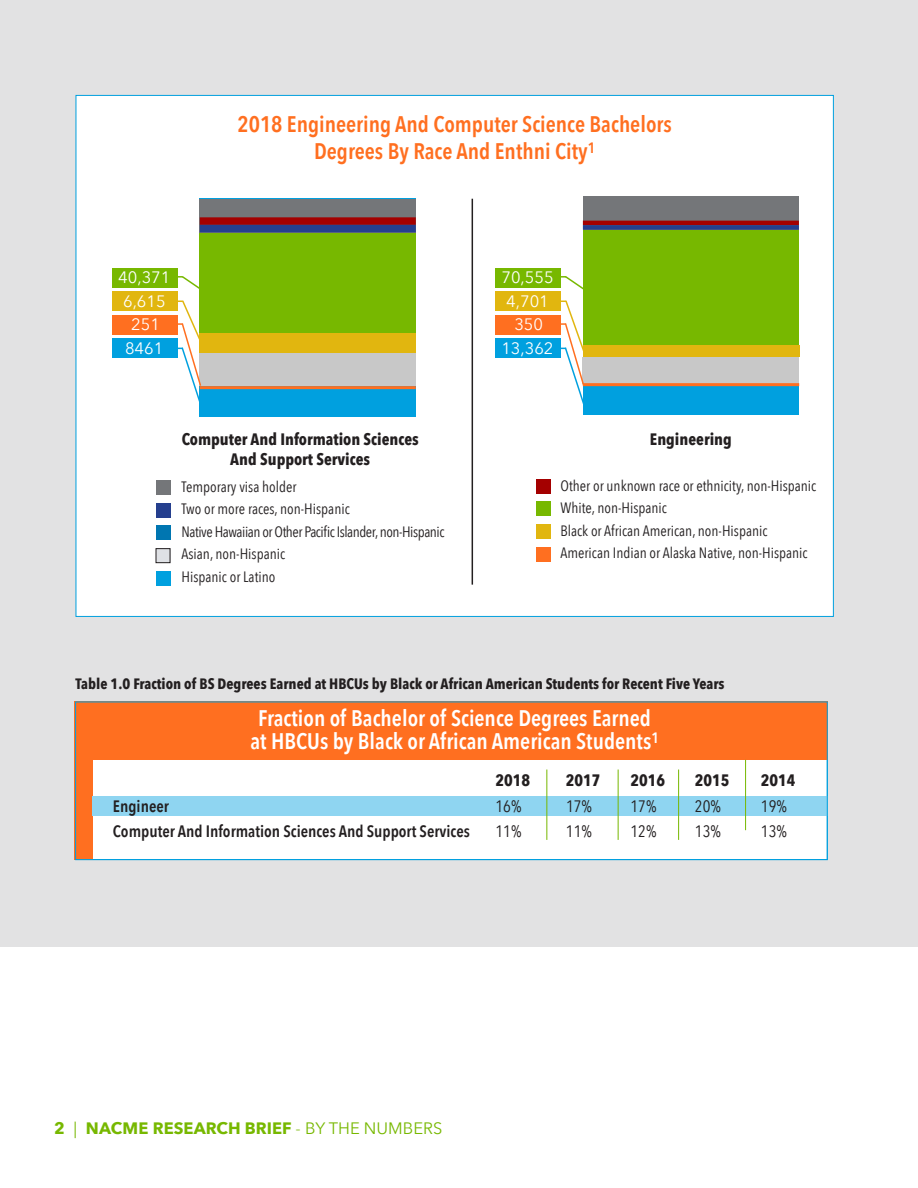
<style>
.page{position:relative;width:918px;height:1188px;background:#fff}
.page>*{position:absolute;margin:0;border:0;box-sizing:border-box;transform-origin:0 0}
.t1{font:600 22.5px "Avenir Next Condensed";color:#fff}
.t2{font:600 22.5px "Avenir Next Condensed";color:#ff6f20}
.t3{font:700 16.5px "Avenir Next Condensed";color:#231f20}
.t4{font:600 16.5px "Avenir Next Condensed";color:#231f20}
.t5{font:16.5px "Avenir Next";color:#fff}
.t6{font:700 16.5px "Avenir Next";color:#77b800}
.t7{font:16.5px "Avenir Next Condensed";color:#231f20}
.t8{font:15px "Avenir Next Condensed";color:#231f20}
.t9{font:700 15px "Avenir Next Condensed";color:#231f20}
.t10{font:15px "Avenir Next Condensed";letter-spacing:-.03em;color:#231f20}
.s1{font-weight:400}
</style>
<div class="page">
<div style="left:0;top:0;width:918px;height:946px;background:#e2e2e3"></div>
<div style="left:76px;top:95px;width:758px;height:522px;background:#fff;border:1px solid #00a0df"></div>
<div style="left:156px;top:481px;width:14px;height:14px;background:#747679"></div>
<div style="left:156px;top:503px;width:14px;height:14px;background:#253f8e"></div>
<div style="left:156px;top:526px;width:14px;height:14px;background:#0076b1"></div>
<div style="left:156px;top:549px;width:14px;height:14px;background:#dfe1e5"></div>
<div style="left:156px;top:548px;width:14px;height:15px;border:1px solid #231f20"></div>
<div style="left:156px;top:571px;width:14px;height:14px;background:#00a0df"></div>
<div style="left:537px;top:479px;width:14px;height:14px;background:#a40000"></div>
<div style="left:537px;top:502px;width:14px;height:14px;background:#77b800"></div>
<div style="left:537px;top:524px;width:14px;height:14px;background:#e1b60f"></div>
<div style="left:537px;top:547px;width:14px;height:14px;background:#ff6f20"></div>
<div style="left:200px;top:199px;width:216px;height:218px;background:#00a0df"></div>
<div style="left:583px;top:196px;width:216px;height:218px;background:#00a0df"></div>
<hr style="left:200px;top:386px;width:216px;height:3px;background:#ff6f20">
<div style="left:200px;top:352px;width:216px;height:34px;background:#c8c8c8"></div>
<div style="left:583px;top:357px;width:216px;height:27px;background:#c8c8c8"></div>
<div style="left:200px;top:333px;width:216px;height:19px;background:#e1b60f"></div>
<div style="left:583px;top:345px;width:216px;height:12px;background:#e1b60f"></div>
<div style="left:200px;top:232px;width:216px;height:101px;background:#77b800"></div>
<div style="left:583px;top:230px;width:216px;height:115px;background:#77b800"></div>
<div style="left:200px;top:199px;width:216px;height:33px;background:#747679"></div>
<div style="left:583px;top:196px;width:216px;height:34px;background:#747679"></div>
<hr style="left:583px;top:221px;width:216px;height:4px;background:#a40000">
<div style="left:583px;top:225px;width:216px;height:5px;background:#253f8e"></div>
<div style="left:200px;top:217px;width:216px;height:8px;background:#a40000"></div>
<div style="left:200px;top:225px;width:216px;height:7px;background:#253f8e"></div>
<div style="left:495px;top:339px;width:66px;height:19px;background:#00a0df"></div>
<div style="left:495px;top:315px;width:66px;height:20px;background:#ff6f20"></div>
<div style="left:495px;top:292px;width:66px;height:19px;background:#e1b60f"></div>
<div style="left:495px;top:268px;width:66px;height:19px;background:#77b800"></div>
<hr style="left:583px;top:383px;width:216px;height:3px;background:#ff6f20">
<svg style="left:559px;top:276px;width:24px;height:16px"></svg>
<svg style="left:559px;top:300px;width:28px;height:104px"></svg>
<div style="left:112px;top:339px;width:66px;height:19px;background:#00a0df"></div>
<div style="left:112px;top:315px;width:66px;height:20px;background:#ff6f20"></div>
<div style="left:112px;top:292px;width:66px;height:19px;background:#e1b60f"></div>
<div style="left:112px;top:268px;width:66px;height:19px;background:#77b800"></div>
<svg style="left:175px;top:275px;width:25px;height:18px"></svg>
<svg style="left:175px;top:299px;width:29px;height:108px"></svg>
<hr style="left:472px;top:199px;width:1px;height:386px;background:#231f20">
<div style="left:75px;top:702px;width:753px;height:158px;background:#fff"></div>
<div style="left:76px;top:702px;width:752px;height:58px;background:#ff6f20"></div>
<div style="left:74px;top:702px;width:18px;height:158px;background:#ff6f20"></div>
<div style="left:92px;top:796px;width:736px;height:20px;background:#8fd5f1"></div>
<hr style="left:546px;top:770px;width:1px;height:70px;background:#77b800">
<hr style="left:745px;top:760px;width:1px;height:70px;background:#77b800">
<hr style="left:678px;top:770px;width:1px;height:70px;background:#77b800">
<hr style="left:618px;top:770px;width:1px;height:70px;background:#77b800">
<div style="left:75px;top:702px;width:753px;height:158px;border:1px solid #00a0df"></div>
<p class="t2" style="left:238px;top:105px;width:436px">2018 Engineering And Computer Science Bachelors</p>
<p class="t2" style="left:314px;top:132px;width:283px">Degrees By Race And Enthni City<sup>1</sup></p>
<p class="t5" style="left:118px;top:263px;width:54px">40,371</p>
<p class="t5" style="left:502px;top:263px;width:54px">70,555</p>
<p class="t5" style="left:123px;top:287px;width:44px">6,615</p>
<p class="t5" style="left:506px;top:287px;width:44px">4,701</p>
<p class="t5" style="left:131px;top:311px;width:30px">251</p>
<p class="t5" style="left:514px;top:311px;width:30px">350</p>
<p class="t5" style="left:125px;top:334px;width:40px">8461</p>
<p class="t5" style="left:501px;top:334px;width:54px">13,362</p>
<p class="t3" style="left:182px;top:429px;width:239px">Computer And Information Sciences</p>
<p class="t3" style="left:230px;top:449px;width:141px">And Support Services</p>
<p class="t3" style="left:650px;top:429px;width:83px">Engineering</p>
<p class="t8" style="left:182px;top:474px;width:117px">Temporary visa holder</p>
<p class="t8" style="left:182px;top:496px;width:170px">Two or more races, non-Hispanic</p>
<p class="t10" style="left:182px;top:519px;width:264px">Native Hawaiian or Other Pacific Islander, non-Hispanic</p>
<p class="t8" style="left:182px;top:541px;width:105px">Asian, non-Hispanic</p>
<p class="t8" style="left:182px;top:564px;width:95px">Hispanic or Latino</p>
<p class="t8" style="left:561px;top:473px;width:257px">Other or unknown race or ethnicity, non-Hispanic</p>
<p class="t8" style="left:561px;top:495px;width:108px">White, non-Hispanic</p>
<p class="t8" style="left:561px;top:518px;width:208px">Black or African American, non-Hispanic</p>
<p class="t8" style="left:561px;top:540px;width:249px">American Indian or Alaska Native, non-Hispanic</p>
<p class="t9" style="left:76px;top:674px;width:651px">Table 1.0 Fraction of BS Degrees Earned at HBCUs by Black or African American Students for Recent Five Years</p>
<p class="t1" style="left:258px;top:699px;width:394px">Fraction of Bachelor of Science Degrees Earned</p>
<p class="t1" style="left:250px;top:722px;width:410px">at HBCUs by Black or African American Students<sup>1</sup></p>
<p class="t3" style="left:495px;top:770px;width:36px">2018</p>
<p class="t3" style="left:566px;top:770px;width:36px">2017</p>
<p class="t3" style="left:630px;top:770px;width:36px">2016</p>
<p class="t3" style="left:695px;top:770px;width:36px">2015</p>
<p class="t3" style="left:761px;top:770px;width:36px">2014</p>
<p class="t4" style="left:113px;top:791px;width:57px">Engineer</p>
<p class="t7" style="left:495px;top:792px;width:27px">16%</p>
<p class="t7" style="left:566px;top:792px;width:27px">17%</p>
<p class="t7" style="left:630px;top:792px;width:27px">17%</p>
<p class="t7" style="left:695px;top:792px;width:27px">20%</p>
<p class="t7" style="left:761px;top:792px;width:27px">19%</p>
<p class="t4" style="left:113px;top:817px;width:358px">Computer And Information Sciences And Support Services</p>
<p class="t7" style="left:495px;top:817px;width:27px">11%</p>
<p class="t7" style="left:566px;top:817px;width:27px">11%</p>
<p class="t7" style="left:630px;top:817px;width:27px">12%</p>
<p class="t7" style="left:695px;top:817px;width:27px">13%</p>
<p class="t7" style="left:761px;top:817px;width:27px">13%</p>
<p class="t6" style="left:54px;top:1114px;width:390px">2 <span class="s1">|</span> NACME RESEARCH BRIEF <span class="s1">- BY THE NUMBERS</span></p>
</div>
